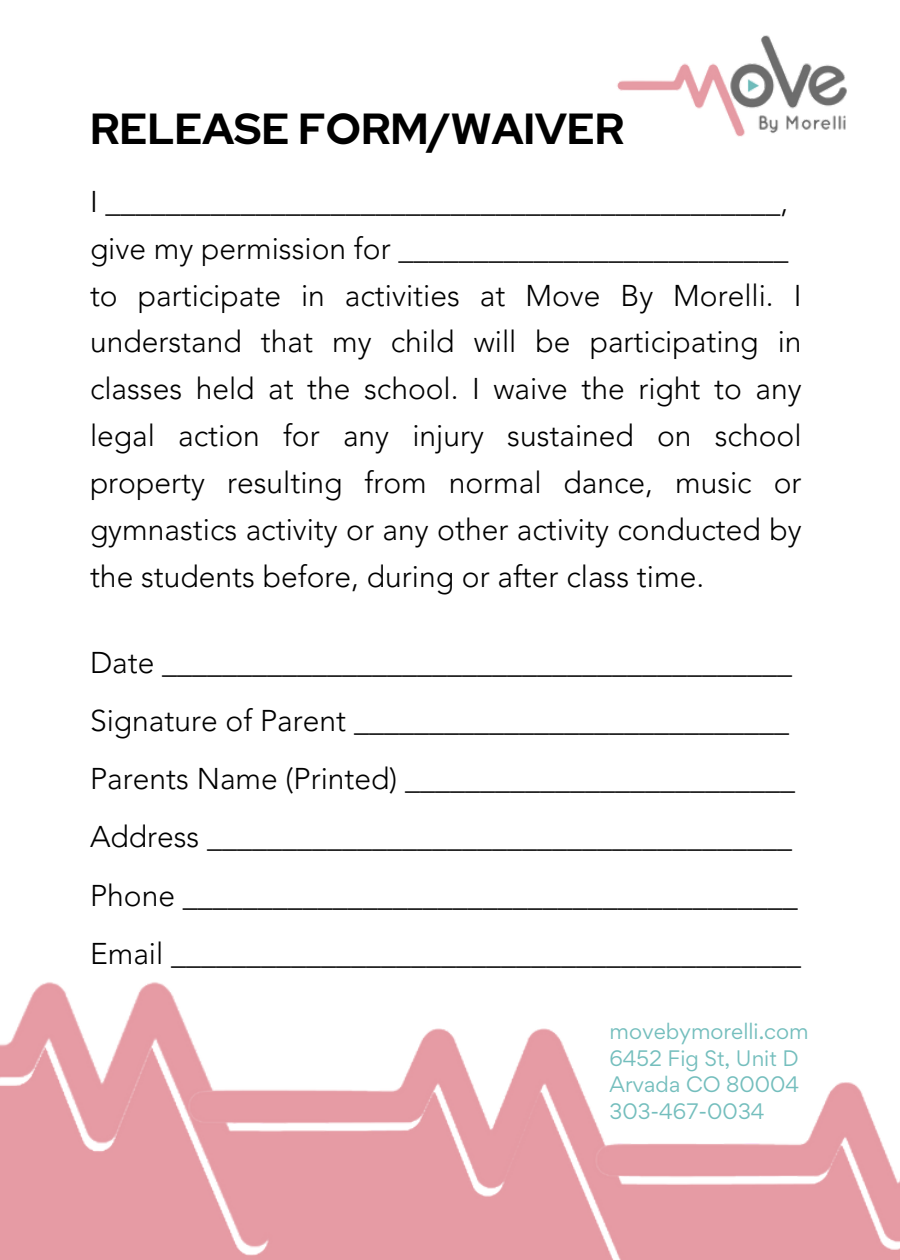
<style>
.page{position:relative;width:900px;height:1260px;background:#fff}
.page>*{position:absolute;margin:0;border:0;box-sizing:border-box;transform-origin:0 0}
.t1{font:700 43.25px "Red Hat Display";color:#000}
.t2{font:300 30px/47px "Avenir LT Pro";color:#000}
.t3{font:20px "Gordita";color:#74bebd}
</style>
<div class="page">
<img style="left:617px;top:35px;width:230px;height:102px">
<img style="left:0;top:982px;width:900px;height:278px">
<p class="t1" style="left:90px;top:100px;width:536px">RELEASE FORM/WAIVER</p>
<p class="t2" style="left:90px;top:181px;width:700px">I _____________________________________________, give my permission for __________________________</p>
<p class="t2" style="left:90px;top:274px;width:713px;text-align:justify">to participate in activities at Move By Morelli. I understand that my child will be participating in classes held at the school. I waive the right to any legal action for any injury sustained on school property resulting from normal dance, music or gymnastics activity or any other activity conducted by the students before, during or after class time.</p>
<p class="t2" style="left:90px;top:642px;width:704px">Date __________________________________________</p>
<p class="t2" style="left:90px;top:700px;width:701px">Signature of Parent _____________________________</p>
<p class="t2" style="left:90px;top:758px;width:707px">Parents Name (Printed) __________________________</p>
<p class="t2" style="left:90px;top:816px;width:704px">Address _______________________________________</p>
<p class="t2" style="left:90px;top:874px;width:709px">Phone _________________________________________</p>
<p class="t2" style="left:90px;top:932px;width:713px">Email __________________________________________</p>
<p class="t3" style="left:610px;top:1018px;width:201px">movebymorelli.com</p>
<p class="t3" style="left:610px;top:1044px;width:191px">6452 Fig St, Unit D</p>
<p class="t3" style="left:610px;top:1071px;width:191px">Arvada CO 80004</p>
<p class="t3" style="left:610px;top:1098px;width:157px">303-467-0034</p>
</div>
